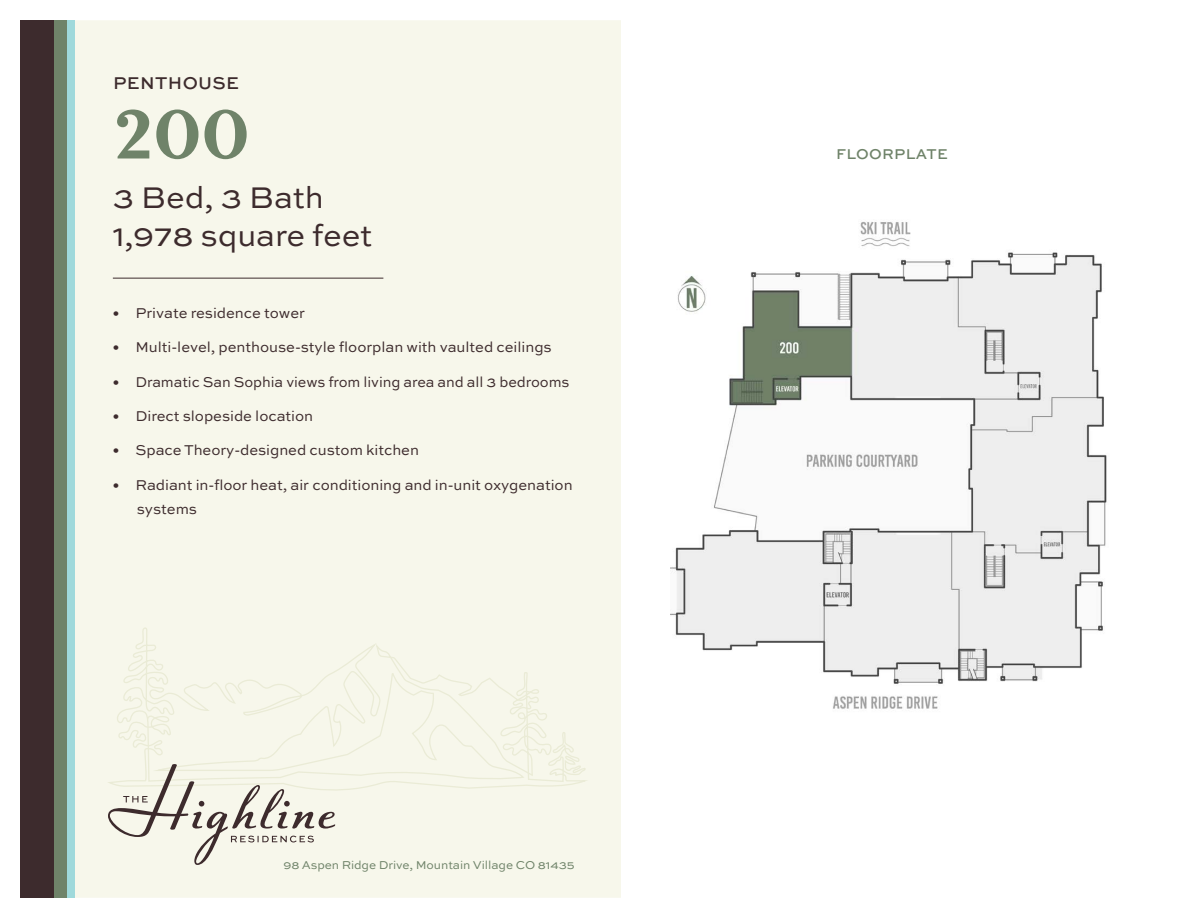
<style>
.page{position:relative;width:1188px;height:918px;background:#fff}
.page>*{position:absolute;margin:0;border:0;box-sizing:border-box;transform-origin:0 0}
.t1{font:700 69px "Quiche Text";color:#6f8369}
.t2{font:31.5px/37.3px "Sweet Sans Pro";letter-spacing:-.005em;color:#3d2b2d}
.t3{font:500 18px "Sweet Sans Pro";letter-spacing:.02em;color:#3d2b2d}
.t4{font:15px/24px "Sweet Sans Pro";letter-spacing:-.005em;color:#3d2b2d}
.t5{font:500 15px "Sweet Sans Pro";letter-spacing:.02em;color:#6f8369}
.t6{font:12px "Sweet Sans Pro";letter-spacing:-.005em;color:#6f8369}
</style>
<div class="page">
<div style="left:75px;top:20px;width:546px;height:878px;background:#f7f7eb"></div>
<svg style="left:104px;top:641px;width:488px;height:165px;background:#f5f5e9"></svg>
<svg style="left:115px;top:626px;width:409px;height:180px;background:#f6f6e9"></svg>
<hr style="left:113px;top:278px;width:270px;height:1px;background:#3d2b2d">
<svg style="left:108px;top:764px;width:227px;height:101px;background:#e1dfd4"></svg>
<div style="left:20px;top:20px;width:34px;height:878px;background:#3d2b2d"></div>
<div style="left:54px;top:20px;width:14px;height:878px;background:#6f8369"></div>
<div style="left:68px;top:20px;width:7px;height:878px;background:#9fd9db"></div>
<img style="left:670px;top:222px;width:437px;height:487px">
<p class="t3" style="left:113px;top:70px;width:128px">PENTHOUSE</p>
<h1 class="t1" style="left:113px;top:93px;width:140px">200</h1>
<h2 class="t2" style="left:113px;top:178px;width:261px">3 Bed, 3 Bath<br>1,978 square feet</h2>
<p class="t4" style="left:113px;top:300px;width:194px">• Private residence tower</p>
<p class="t4" style="left:113px;top:335px;width:440px">• Multi-level, penthouse-style floorplan with vaulted ceilings</p>
<p class="t4" style="left:113px;top:369px;width:458px">• Dramatic San Sophia views from living area and all 3 bedrooms</p>
<p class="t4" style="left:113px;top:403px;width:202px">• Direct slopeside location</p>
<p class="t4" style="left:113px;top:438px;width:308px">• Space Theory-designed custom kitchen</p>
<p class="t4" style="left:137px;top:472px;width:437px;text-indent:-24px">• Radiant in-floor heat, air conditioning and in-unit oxygenation systems</p>
<p class="t6" style="left:284px;top:856px;width:293px">98 Aspen Ridge Drive, Mountain Village CO 81435</p>
<p class="t5" style="left:836px;top:143px;width:113px">FLOORPLATE</p>
</div>
